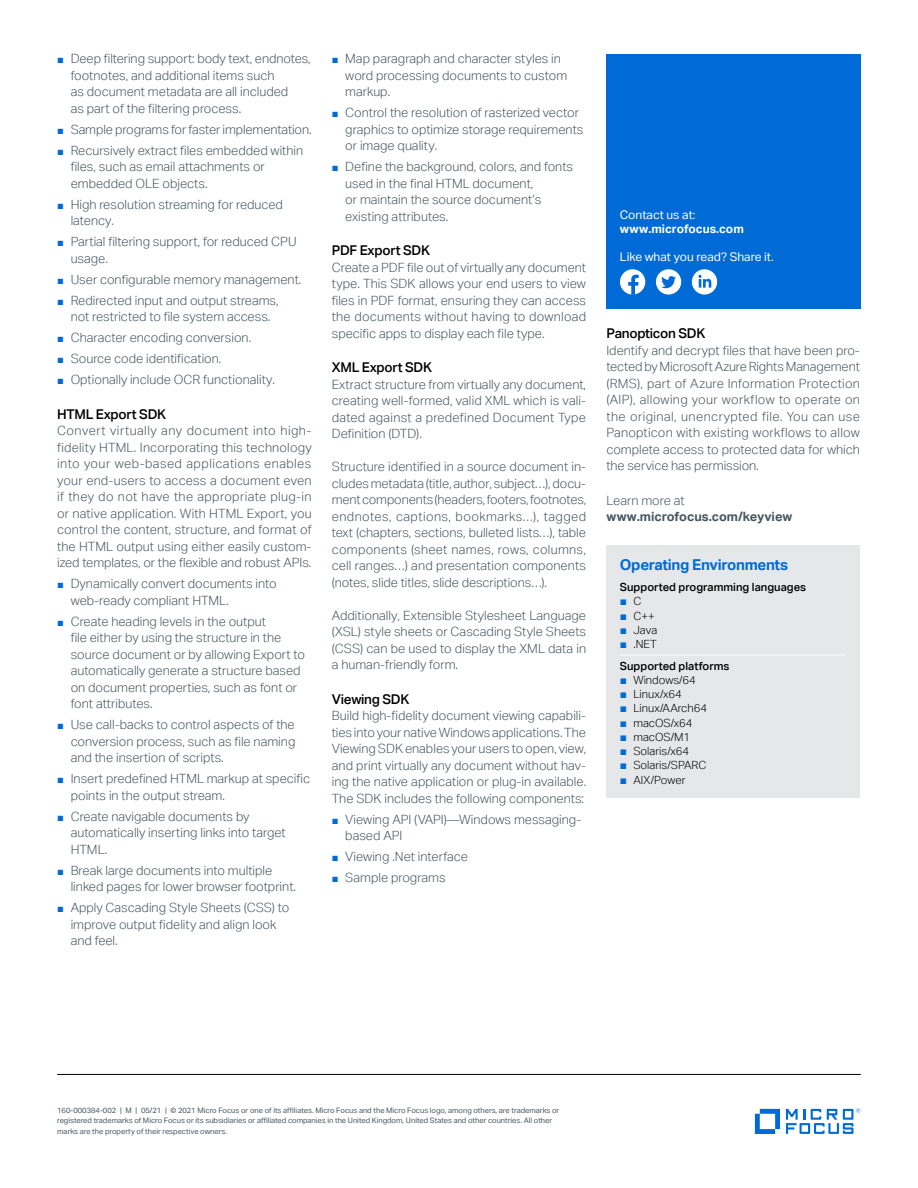
<style>
.page{position:relative;width:918px;height:1188px;background:#fff}
.page>*{position:absolute;margin:0;border:0;box-sizing:border-box;transform-origin:0 0}
.subhead_10_13-blue{font:700 15px "Aktiv Grotesk";letter-spacing:-.02em;color:#006bd6}
.subhead_9_12_medium{font:500 13.5px "Aktiv Grotesk";letter-spacing:-.02em;color:#000}
.body_8_5_11-grey{font:300 12.75px/16.5px "Aktiv Grotesk";color:#455560}
.body_8_5_11-grey-2{font:700 12.75px "Aktiv Grotesk";color:#455560}
.subhead_9_12_medium-2{font:300 12.75px "Aktiv Grotesk";color:#455560}
.Contact_8_9_5-regula{font:12px "Aktiv Grotesk";color:#fff}
.Contact_URL_8_9_5-bo{font:700 12px "Aktiv Grotesk";color:#fff}
.t1{font:12px "Arial";color:#006bd6}
.t2{font:300 11.25px "Aktiv Grotesk";color:#000}
.caption_7_9_5{font:500 11.25px "Aktiv Grotesk";color:#000}
.mousetype-legal_5_7{font:7.5px/10.5px "Aktiv Grotesk";color:#455560}
.s1{font-family:"Arial";font-weight:400;font-size:11.25px;color:#006bd6}
.s2{font-family:"Aktiv Grotesk";font-weight:300;font-size:11.25px;color:#000}
.s3{font-family:"Arial";font-weight:400;font-size:12px;color:#006bd6}
</style>
<div class="page">
<hr style="left:57px;top:1074px;width:804px;height:1px;background:#000">
<svg style="left:755px;top:1109px;width:25px;height:25px"></svg>
<svg style="left:786px;top:1108px;width:75px;height:26px"></svg>
<div style="left:606px;top:54px;width:255px;height:254px;background:#006bd6"></div>
<div style="left:620px;top:269px;width:25px;height:26px;background:#fff;border-radius:50%"></div>
<svg style="left:628px;top:275px;width:11px;height:20px"></svg>
<div style="left:656px;top:269px;width:25px;height:26px;background:#fff;border-radius:50%"></div>
<svg style="left:661px;top:276px;width:15px;height:12px"></svg>
<div style="left:692px;top:269px;width:25px;height:26px;background:#fff;border-radius:50%"></div>
<svg style="left:699px;top:275px;width:12px;height:13px"></svg>
<div style="left:606px;top:545px;width:254px;height:253px;background:#e6e7e8"></div>
<svg style="left:620px;top:654px;width:226px;height:1px"></svg>
<hr style="left:620px;top:655px;width:226px;height:1px;background:#fff">
<p class="body_8_5_11-grey" style="left:71px;top:50px;width:242px;text-indent:-14px"><span class="s1">■</span> Deep filtering support: body text, endnotes, footnotes, and additional items such<br>as document metadata are all included<br>as part of the filtering process.</p>
<p class="body_8_5_11-grey" style="left:57px;top:121px;width:256px"><span class="s1">■</span> Sample programs for faster implementation.</p>
<p class="body_8_5_11-grey" style="left:71px;top:142px;width:234px;text-indent:-14px"><span class="s1">■</span> Recursively extract files embedded within files, such as email attachments or embedded OLE objects.</p>
<p class="body_8_5_11-grey" style="left:71px;top:196px;width:214px;text-indent:-14px"><span class="s1">■</span> High resolution streaming for reduced latency.</p>
<p class="body_8_5_11-grey" style="left:71px;top:233px;width:228px;text-indent:-14px"><span class="s1">■</span> Partial filtering support, for reduced CPU usage.</p>
<p class="body_8_5_11-grey" style="left:57px;top:271px;width:246px"><span class="s1">■</span> User configurable memory management.</p>
<p class="body_8_5_11-grey" style="left:57px;top:292px;width:223px;text-align:center"><span class="s1">■</span> Redirected input and output streams, not restricted to file system access.</p>
<p class="body_8_5_11-grey" style="left:57px;top:329px;width:196px"><span class="s1">■</span> Character encoding conversion.</p>
<p class="body_8_5_11-grey" style="left:57px;top:350px;width:166px"><span class="s1">■</span> Source code identification.</p>
<p class="body_8_5_11-grey" style="left:57px;top:371px;width:219px"><span class="s1">■</span> Optionally include OCR functionality.</p>
<p class="subhead_9_12_medium" style="left:57px;top:406px;width:110px">HTML Export SDK</p>
<p class="body_8_5_11-grey" style="left:57px;top:422px;width:256px;text-align:justify">Convert virtually any document into high&shy;fidelity HTML. Incorporating this technology into your web-based applications enables your end-users to access a document even if they do not have the appropriate plug-in or native application. With HTML Export, you control the content, structure, and format of the HTML output using either easily custom&shy;ized templates, or the flexible and robust APIs.</p>
<p class="body_8_5_11-grey" style="left:71px;top:575px;width:208px;text-indent:-14px"><span class="s1">■</span> Dynamically convert documents into web-ready compliant HTML.</p>
<p class="body_8_5_11-grey" style="left:71px;top:613px;width:236px;text-indent:-14px"><span class="s1">■</span> Create heading levels in the output<br>file either by using the structure in the source document or by allowing Export to automatically generate a structure based on document properties, such as font or font attributes.</p>
<p class="body_8_5_11-grey" style="left:71px;top:716px;width:226px;text-align:justify;text-indent:-14px"><span class="s1">■</span> Use call-backs to control aspects of the conversion process, such as file naming and the insertion of scripts.</p>
<p class="body_8_5_11-grey" style="left:71px;top:770px;width:241px;text-indent:-14px"><span class="s1">■</span> Insert predefined HTML markup at specific points in the output stream.</p>
<p class="body_8_5_11-grey" style="left:71px;top:808px;width:217px;text-indent:-14px"><span class="s1">■</span> Create navigable documents by automatically inserting links into target<br>HTML.</p>
<p class="body_8_5_11-grey" style="left:71px;top:862px;width:227px;text-indent:-14px"><span class="s1">■</span> Break large documents into multiple linked pages for lower browser footprint.</p>
<p class="body_8_5_11-grey" style="left:71px;top:899px;width:220px;text-indent:-14px"><span class="s1">■</span> Apply Cascading Style Sheets (CSS) to improve output fidelity and align look and feel.</p>
<p class="body_8_5_11-grey" style="left:345px;top:50px;width:223px;text-indent:-14px"><span class="s1">■</span> Map paragraph and character styles in word processing documents to custom markup.</p>
<p class="body_8_5_11-grey" style="left:345px;top:104px;width:240px;text-indent:-14px"><span class="s1">■</span> Control the resolution of rasterized vector graphics to optimize storage requirements or image quality.</p>
<p class="body_8_5_11-grey" style="left:345px;top:158px;width:229px;text-indent:-14px"><span class="s1">■</span> Define the background, colors, and fonts used in the final HTML document,<br>or maintain the source document’s existing attributes.</p>
<p class="subhead_9_12_medium" style="left:332px;top:242px;width:100px">PDF Export SDK</p>
<p class="body_8_5_11-grey" style="left:332px;top:259px;width:256px;text-align:justify">Create a PDF file out of virtually any document type. This SDK allows your end users to view files in PDF format, ensuring they can access the documents without having to download specific apps to display each file type.</p>
<p class="subhead_9_12_medium" style="left:332px;top:359px;width:102px">XML Export SDK</p>
<p class="body_8_5_11-grey" style="left:332px;top:376px;width:256px;text-align:justify">Extract structure from virtually any document, creating well-formed, valid XML which is vali&shy;dated against a predefined Document Type Definition (DTD).</p>
<p class="body_8_5_11-grey" style="left:332px;top:458px;width:256px;text-align:justify">Structure identified in a source document in&shy;cludes metadata (title, author, subject…), docu&shy;ment components (headers, footers, footnotes, endnotes, captions, bookmarks…), tagged text (chapters, sections, bulleted lists…), table components (sheet names, rows, columns, cell ranges…) and presentation components (notes, slide titles, slide descriptions…).</p>
<p class="body_8_5_11-grey" style="left:332px;top:607px;width:256px;text-align:justify">Additionally, Extensible Stylesheet Language (XSL) style sheets or Cascading Style Sheets (CSS) can be used to display the XML data in a human-friendly form.</p>
<p class="subhead_9_12_medium" style="left:332px;top:691px;width:79px">Viewing SDK</p>
<p class="body_8_5_11-grey" style="left:332px;top:707px;width:256px;text-align:justify">Build high-fidelity document viewing capabili&shy;ties into your native Windows applications. The Viewing SDK enables your users to open, view, and print virtually any document without hav&shy;ing the native application or plug-in available.<br>The SDK includes the following components:</p>
<p class="body_8_5_11-grey" style="left:345px;top:811px;width:238px;text-indent:-14px"><span class="s1">■</span> Viewing API (VAPI)—Windows messaging&shy;based API</p>
<p class="body_8_5_11-grey" style="left:332px;top:848px;width:138px"><span class="s1">■</span> Viewing .Net interface</p>
<p class="body_8_5_11-grey" style="left:332px;top:869px;width:115px"><span class="s1">■</span> Sample programs</p>
<p class="Contact_8_9_5-regula" style="left:620px;top:207px;width:77px">Contact us at:</p>
<p class="Contact_URL_8_9_5-bo" style="left:620px;top:221px;width:125px">www.microfocus.com</p>
<p class="Contact_8_9_5-regula" style="left:620px;top:250px;width:155px">Like what you read? Share it.</p>
<p class="subhead_9_12_medium" style="left:606px;top:325px;width:100px">Panopticon SDK</p>
<p class="body_8_5_11-grey" style="left:606px;top:342px;width:255px;text-align:justify">Identify and decrypt files that have been pro&shy;tected by Microsoft Azure Rights Management (RMS), part of Azure Information Protection (AIP), allowing your workflow to operate on the original, unencrypted file. You can use Panopticon with existing workflows to allow complete access to protected data for which the service has permission.</p>
<p class="subhead_9_12_medium-2" style="left:606px;top:493px;width:80px">Learn more at</p>
<p class="body_8_5_11-grey-2" style="left:606px;top:509px;width:187px">www.microfocus.com/keyview</p>
<p class="subhead_10_13-blue" style="left:620px;top:555px;width:170px">Operating Environments</p>
<p class="caption_7_9_5" style="left:620px;top:580px;width:188px">Supported programming languages</p>
<p class="t1" style="left:620px;top:593px;width:23px">■ <span class="s2">C</span></p>
<p class="t2" style="left:620px;top:609px;width:36px"><span class="s3">■</span> C++</p>
<p class="t2" style="left:620px;top:623px;width:39px"><span class="s3">■</span> Java</p>
<p class="t2" style="left:620px;top:638px;width:38px"><span class="s3">■</span> .NET</p>
<p class="caption_7_9_5" style="left:620px;top:659px;width:111px">Supported platforms</p>
<p class="t2" style="left:620px;top:674px;width:78px"><span class="s3">■</span> Windows/64</p>
<p class="t2" style="left:620px;top:688px;width:63px"><span class="s3">■</span> Linux/x64</p>
<p class="t2" style="left:620px;top:702px;width:89px"><span class="s3">■</span> Linux/AArch64</p>
<p class="t2" style="left:620px;top:716px;width:74px"><span class="s3">■</span> macOS/x64</p>
<p class="t2" style="left:620px;top:731px;width:72px"><span class="s3">■</span> macOS/M1</p>
<p class="t2" style="left:620px;top:745px;width:71px"><span class="s3">■</span> Solaris/x64</p>
<p class="t2" style="left:620px;top:759px;width:88px"><span class="s3">■</span> Solaris/SPARC</p>
<p class="t2" style="left:620px;top:773px;width:67px"><span class="s3">■</span> AIX/Power</p>
<p class="mousetype-legal_5_7" style="left:57px;top:1105px;width:504px">160-000384-002 | M | 05/21 | © 2021 Micro Focus or one of its affiliates. Micro Focus and the Micro Focus logo, among others, are trademarks or registered trademarks of Micro Focus or its subsidiaries or affiliated companies in the United Kingdom, United States and other countries. All other marks are the property of their respective owners.</p>
</div>
